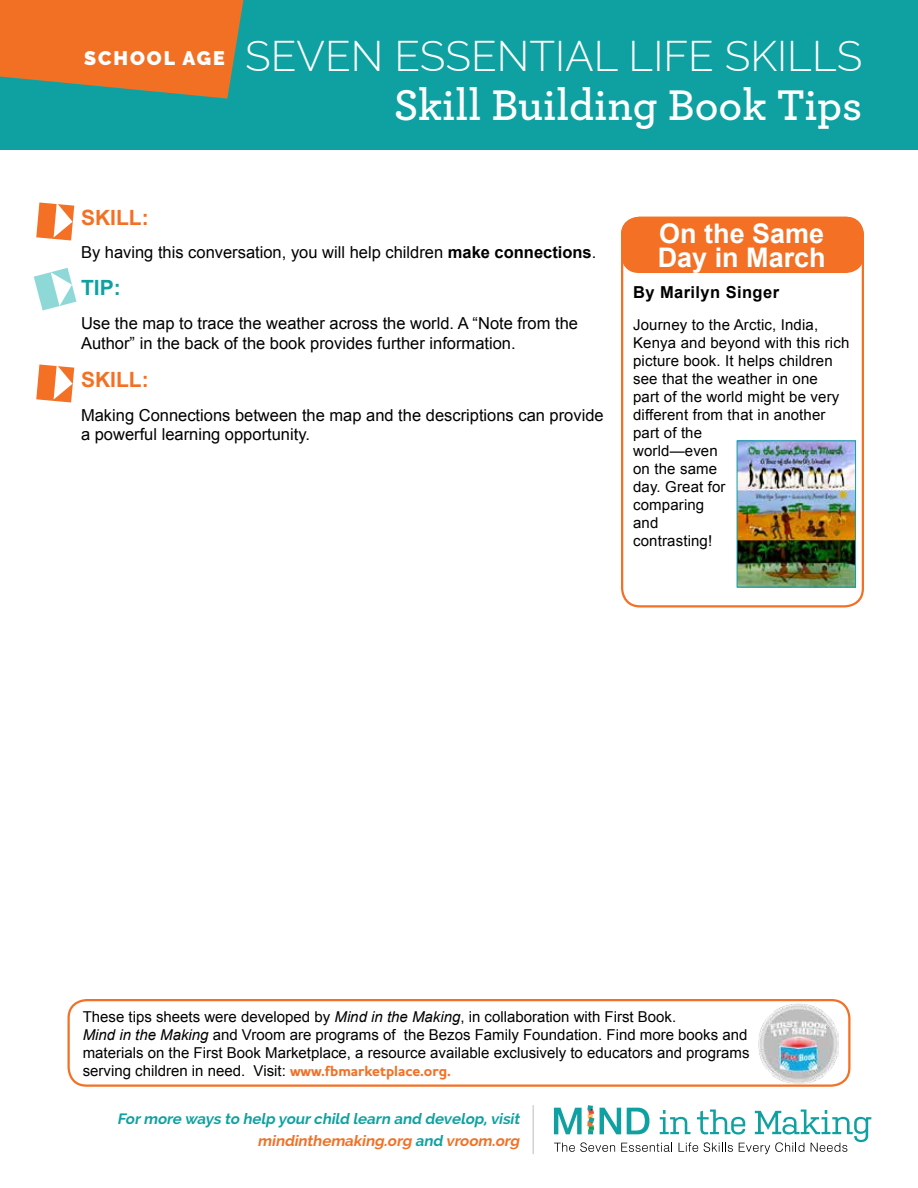
<style>
.page{position:relative;width:918px;height:1188px;background:#fff}
.page>*{position:absolute;margin:0;border:0;box-sizing:border-box;transform-origin:0 0}
.t1{font:600 45px "Archer Pro";color:#fff}
.t2{font:300 42px "Raleway";color:#fff}
.t3{font:700 27px/24px "Arial";color:#fff}
.t4{font:700 21px "Arial";color:#f37024}
.t5{font:700 21px "Arial";color:#10a0a0}
.t6{font:16.5px/19.8px "Arial";color:#000}
.t7{font:700 16.5px "Arial";letter-spacing:.025em;color:#000}
.t8{font:15px/18px "Arial";color:#000}
.t9{font:italic 700 15px/22.5px "Raleway";color:#0fa1a1;text-align:right}
.s1{font-weight:900;font-size:19.5px}
.s2{font-weight:700}
.s3{font-style:italic}
.s4{font-family:"Houschka Pro";font-weight:700;color:#f37024}
.s5{color:#f27024}
</style>
<div class="page">
<svg style="left:554px;top:1105px;width:317px;height:49px"></svg>
<hr style="left:532px;top:1105px;width:2px;height:49px;background:#d1d3d4">
<div style="left:0;top:0;width:918px;height:149px;background:#0fa1a1"></div>
<svg style="left:0;top:0;width:244px;height:99px;background:#d17635"></svg>
<div style="left:621px;top:217px;width:243px;height:391px;border:2px solid #f37024;border-radius:18px"></div>
<img style="left:739px;top:443px;width:115px;height:142px">
<div style="left:737px;top:441px;width:119px;height:146px;border:1px solid #10a0a0"></div>
<div style="left:621px;top:217px;width:243px;height:56px;background:#f37024;border-radius:18px"></div>
<img style="left:759px;top:1004px;width:80px;height:79px">
<div style="left:68px;top:999px;width:782px;height:88px;border:2px solid #f37024;border-radius:18px"></div>
<svg style="left:36px;top:202px;width:38px;height:38px"></svg>
<svg style="left:34px;top:268px;width:42px;height:42px"></svg>
<svg style="left:36px;top:364px;width:38px;height:38px"></svg>
<h2 class="t2" style="left:84px;top:32px;width:780px"><span class="s1">SCHOOL AGE</span> SEVEN ESSENTIAL LIFE SKILLS</h2>
<h1 class="t1" style="left:394px;top:72px;width:470px">Skill Building Book Tips</h1>
<h3 class="t4" style="left:81px;top:203px;width:69px">SKILL:</h3>
<p class="t6" style="left:81px;top:242px;width:517px">By having this conversation, you will help children <span class="s2">make connections</span>.</p>
<h3 class="t5" style="left:81px;top:274px;width:41px">TIP:</h3>
<p class="t6" style="left:81px;top:313px;width:499px">Use the map to trace the weather across the world. A “Note from the<br>Author” in the back of the book provides further information.</p>
<h3 class="t4" style="left:81px;top:366px;width:69px">SKILL:</h3>
<p class="t6" style="left:81px;top:405px;width:524px">Making Connections between the map and the descriptions can provide a powerful learning opportunity.</p>
<h3 class="t3" style="left:658px;top:222px;width:170px">On the Same<br>Day in March</h3>
<p class="t7" style="left:633px;top:281px;width:147px">By Marilyn Singer</p>
<p class="t8" style="left:633px;top:316px;width:218px">Journey to the Arctic, India,<br>Kenya and beyond with this rich picture book. It helps children see that the weather in one<br>part of the world might be very different from that in another part of the<br>world—even<br>on the same<br>day. Great for<br>comparing<br>and<br>contrasting!</p>
<p class="t8" style="left:83px;top:1008px;width:668px">These tips sheets were developed by <span class="s3">Mind in the Making</span>, in collaboration with First Book.<br><span class="s3">Mind in the Making</span> and Vroom are programs of the Bezos Family Foundation. Find more books and materials on the First Book Marketplace, a resource available exclusively to educators and programs serving children in need. Visit: <span class="s4">www.fbmarketplace.org.</span></p>
<p class="t9" style="left:117px;top:1107px;width:407px">Formore ways to help yourchild learn and develop,visit <span class="s5">mindinthemaking.org</span> and <span class="s5">vroom.org</span></p>
</div>
